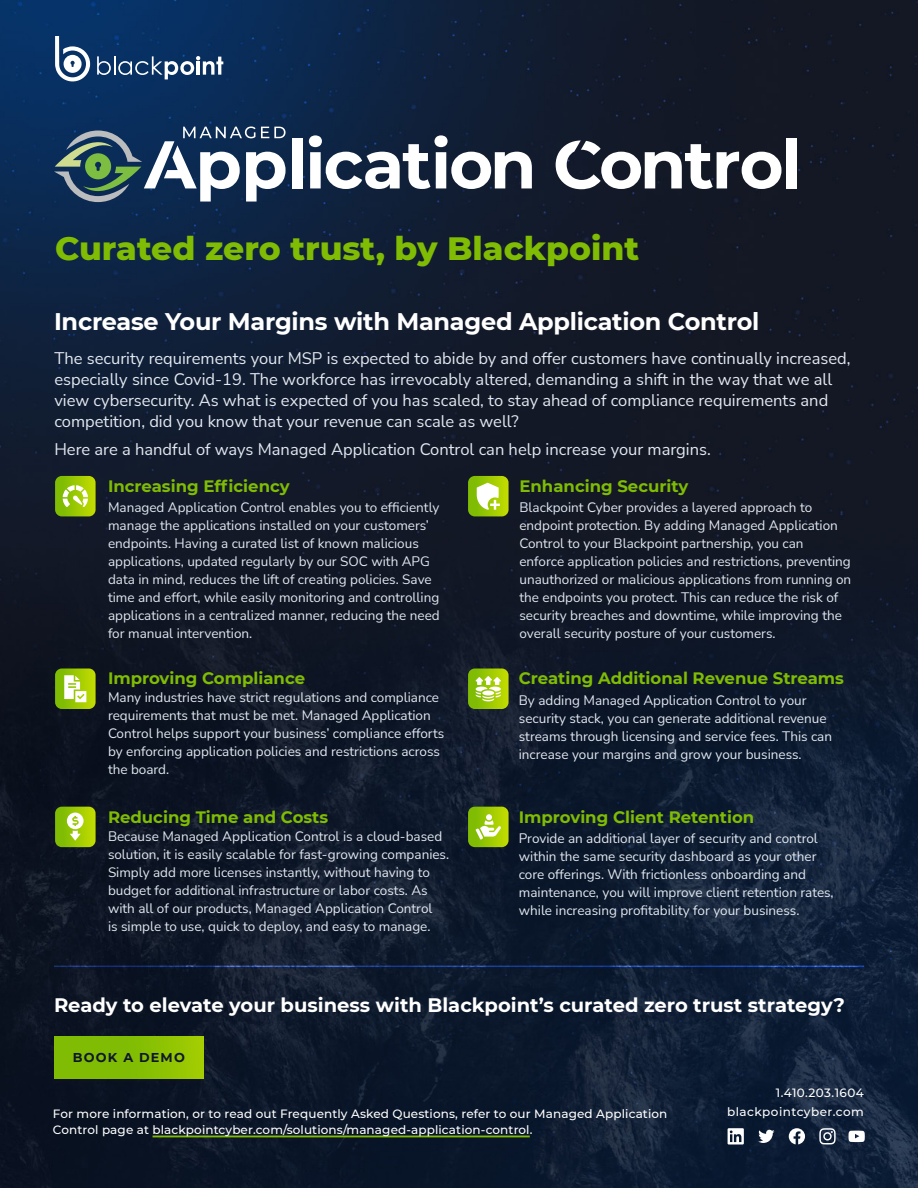
<style>
.page{position:relative;width:918px;height:1188px;background:#fff}
.page>*{position:absolute;margin:0;border:0;box-sizing:border-box;transform-origin:0 0}
.deck{font:800 33px "Montserrat";color:#7fbc03}
.subhead{font:700 24px "Montserrat";letter-spacing:-.01em;color:#fff}
.small_subhead{font:700 19.5px "Montserrat";color:#fff}
.t1{font:16.5px/21px "Nunito Sans";color:#e2e8f0}
.small_subhead-2{font:700 16.5px "Montserrat";color:#7fbc03}
.t2{font:13.5px/18px "Nunito Sans";color:#e2e8f0}
.kicker{font:700 12.9px "Montserrat";letter-spacing:.09em;color:#0f172a}
.kicker-2{font:500 12px/16.5px "Montserrat";letter-spacing:.01em;color:#fff}
.kicker-3{font:500 12px "Montserrat";letter-spacing:.04em;color:#fff}
</style>
<div class="page">
<img style="left:0;top:0;width:918px;height:1188px">
<div style="left:292px;top:138px;width:10px;height:50px;background:#fff"></div>
<svg style="left:309px;top:135px;width:223px;height:54px"></svg>
<div style="left:786px;top:138px;width:11px;height:50px;background:#fff"></div>
<svg style="left:556px;top:140px;width:225px;height:49px"></svg>
<svg style="left:54px;top:126px;width:232px;height:76px"></svg>
<svg style="left:55px;top:36px;width:35px;height:45px"></svg>
<svg style="left:97px;top:56px;width:126px;height:23px"></svg>
<div style="left:48px;top:1033px;width:162px;height:55px;background:#0b1322"></div>
<div style="left:54px;top:1036px;width:150px;height:43px;background:linear-gradient(to right,#76b803,#99c802)"></div>
<hr style="left:54px;top:966px;width:810px;height:1px;background:#94a3b8">
<svg style="left:55px;top:476px;width:41px;height:40px;background:#a4ca26"></svg>
<svg style="left:468px;top:476px;width:41px;height:40px"></svg>
<svg style="left:55px;top:669px;width:41px;height:40px"></svg>
<svg style="left:468px;top:669px;width:41px;height:40px;background:#a8cd31"></svg>
<svg style="left:468px;top:807px;width:41px;height:40px;background:#a4cb27"></svg>
<svg style="left:55px;top:807px;width:41px;height:40px;background:#a4ca27"></svg>
<svg style="left:789px;top:1128px;width:16px;height:16px"></svg>
<svg style="left:819px;top:1128px;width:17px;height:16px"></svg>
<svg style="left:728px;top:1128px;width:16px;height:16px"></svg>
<svg style="left:758px;top:1130px;width:16px;height:13px"></svg>
<svg style="left:849px;top:1131px;width:16px;height:11px"></svg>
<hr style="left:153px;top:1136px;width:377px;height:1px;background:#7fbc03">
<p class="deck" style="left:55px;top:224px;width:586px">Curated zero trust, by Blackpoint</p>
<p class="subhead" style="left:54px;top:304px;width:707px">Increase Your Margins with Managed Application Control</p>
<p class="t1" style="left:54px;top:347px;width:798px">The security requirements your MSP is expected to abide by and offer customers have continually increased, especially since Covid-19. The workforce has irrevocably altered, demanding a shift in the way that we all view cybersecurity. As what is expected of you has scaled, to stay ahead of compliance requirements and competition, did you know that your revenue can scale as well?</p>
<p class="t1" style="left:54px;top:438px;width:658px">Here are a handful of ways Managed Application Control can help increase your margins.</p>
<p class="small_subhead-2" style="left:108px;top:474px;width:183px">Increasing Efficiency</p>
<p class="t2" style="left:108px;top:498px;width:333px">Managed Application Control enables you to efficiently manage the applications installed on your customers’ endpoints. Having a curated list of known malicious applications, updated regularly by our SOC with APG data in mind, reduces the lift of creating policies. Save time and effort, while easily monitoring and controlling applications in a centralized manner, reducing the need for manual intervention.</p>
<p class="small_subhead-2" style="left:519px;top:474px;width:170px">Enhancing Security</p>
<p class="t2" style="left:519px;top:498px;width:333px">Blackpoint Cyber provides a layered approach to endpoint protection. By adding Managed Application Control to your Blackpoint partnership, you can enforce application policies and restrictions, preventing unauthorized or malicious applications from running on the endpoints you protect. This can reduce the risk of security breaches and downtime, while improving the overall security posture of your customers.</p>
<p class="small_subhead-2" style="left:108px;top:667px;width:199px">Improving Compliance</p>
<p class="t2" style="left:108px;top:688px;width:338px">Many industries have strict regulations and compliance requirements that must be met. Managed Application Control helps support your business’ compliance efforts by enforcing application policies and restrictions across the board.</p>
<p class="small_subhead-2" style="left:108px;top:805px;width:222px">Reducing Time and Costs</p>
<p class="t2" style="left:108px;top:826px;width:343px">Because Managed Application Control is a cloud-based solution, it is easily scalable for fast-growing companies.<br>Simply add more licenses instantly, without having to budget for additional infrastructure or labor costs. As with all of our products, Managed Application Control<br>is simple to use, quick to deploy, and easy to manage.</p>
<p class="small_subhead-2" style="left:519px;top:667px;width:327px">Creating Additional Revenue Streams</p>
<p class="t2" style="left:519px;top:690px;width:315px">By adding Managed Application Control to your security stack, you can generate additional revenue streams through licensing and service fees. This can increase your margins and grow your business.</p>
<p class="small_subhead-2" style="left:519px;top:805px;width:237px">Improving Client Retention</p>
<p class="t2" style="left:519px;top:829px;width:316px">Provide an additional layer of security and control within the same security dashboard as your other core offerings. With frictionless onboarding and maintenance, you will improve client retention rates, while increasing profitability for your business.</p>
<p class="small_subhead" style="left:54px;top:991px;width:793px">Ready to elevate your business with Blackpoint’s curated zero trust strategy?</p>
<p class="kicker" style="left:73px;top:1048px;width:113px">BOOK A DEMO</p>
<p class="kicker-2" style="left:53px;top:1105px;width:616px">For more information, or to read out Frequently Asked Questions, refer to our Managed Application<br>Control page at blackpointcyber.com/solutions/managed-application-control.</p>
<p class="kicker-3" style="left:776px;top:1084px;width:90px">1.410.203.1604</p>
<p class="kicker-3" style="left:727px;top:1103px;width:138px">blackpointcyber.com</p>
</div>
